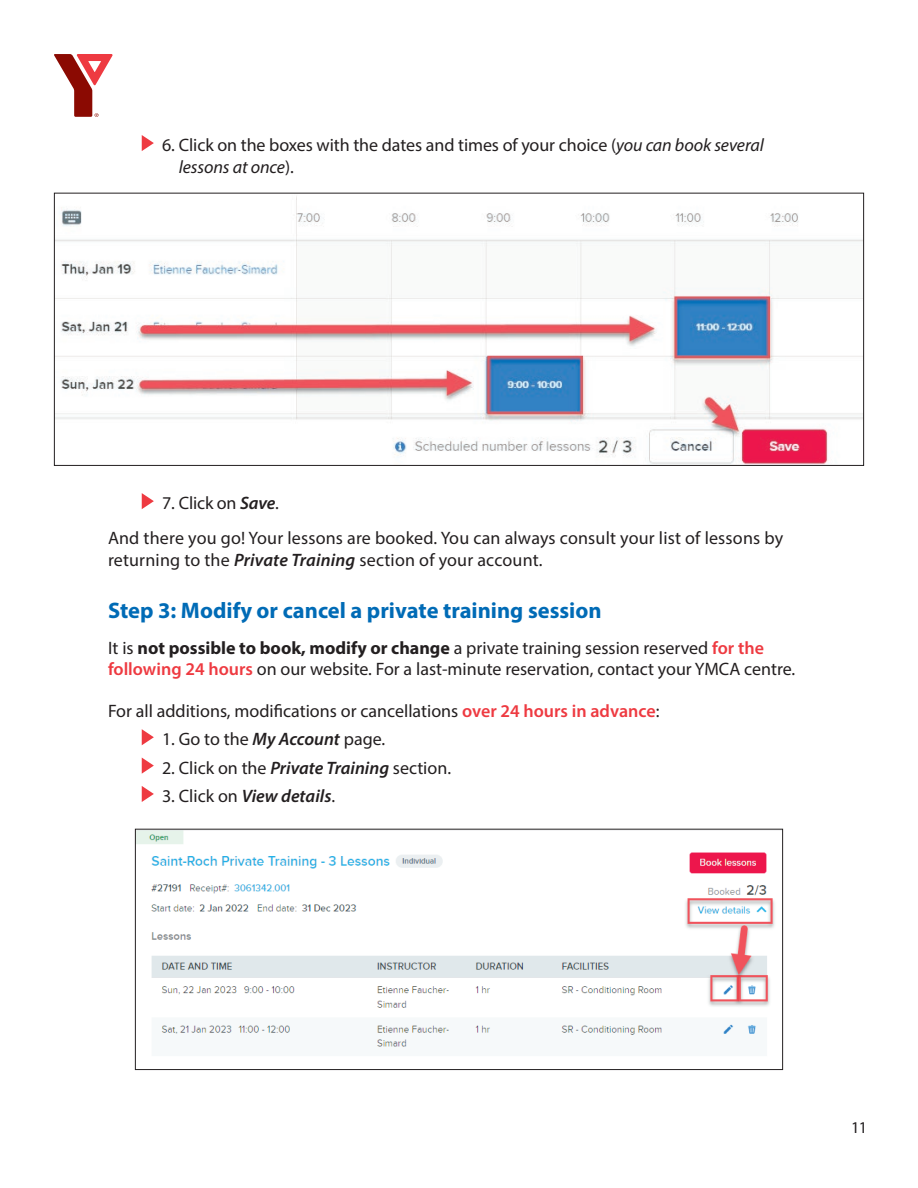
<style>
.page{position:relative;width:918px;height:1188px;background:#fff}
.page>*{position:absolute;margin:0;border:0;box-sizing:border-box;transform-origin:0 0}
.t1{font:700 22.5px "Myriad Pro";color:#006bb6}
.t2{font:18px/21.6px "Myriad Pro";color:#231f20}
.t3{font:italic 600 18px "Myriad Pro";color:#231f20}
.t4{font:16.5px "Myriad Pro";color:#231f20}
.s1{font-style:italic}
.s2{font-weight:600;font-style:italic}
.s3{font-weight:700}
.s4{font-weight:600;color:#ee3a41}
.s5{font-weight:400;font-style:normal}
</style>
<div class="page">
<svg style="left:142px;top:135px;width:12px;height:16px"></svg>
<img style="left:56px;top:196px;width:806px;height:268px">
<svg style="left:142px;top:493px;width:12px;height:16px"></svg>
<svg style="left:142px;top:729px;width:12px;height:16px"></svg>
<svg style="left:142px;top:758px;width:12px;height:16px"></svg>
<svg style="left:142px;top:786px;width:12px;height:16px"></svg>
<img style="left:137px;top:831px;width:638px;height:216px">
<div style="left:135px;top:829px;width:648px;height:241px;border:1px solid #231f20"></div>
<svg style="left:54px;top:54px;width:59px;height:63px"></svg>
<p class="t2" style="left:179px;top:134px;width:587px;text-indent:-17px">6. Click on the boxes with the dates and times of your choice (<span class="s1">you can book several lessons at once</span>).</p>
<p class="t2" style="left:108px;top:485px;width:677px;line-height:35.1px;text-indent:54px">7. Click on <span class="s2">Save</span>.<br>And there you go! Your lessons are booked. You can always consult your list of lessons by</p>
<p class="t2" style="left:108px;top:549px;width:436px">returning to the <span class="s2">Private Training</span> section of your account.</p>
<p class="t1" style="left:108px;top:596px;width:495px">Step 3: Modify or cancel a private training session</p>
<p class="t2" style="left:108px;top:636px;width:689px">It is <span class="s3">not possible to book, modify or change</span> a private training session reserved <span class="s4">for the following 24 hours</span> on our website. For a last-minute reservation, contact your YMCA centre.</p>
<p class="t2" style="left:108px;top:700px;width:553px">For all additions, modifications or cancellations <span class="s4">over 24 hours in advance</span>:</p>
<p class="t2" style="left:162px;top:728px;width:225px">1. Go to the <span class="s2">My Account</span> page.</p>
<p class="t2" style="left:162px;top:757px;width:291px">2. Click on the <span class="s2">Private Training</span> section.</p>
<p class="t3" style="left:162px;top:785px;width:175px"><span class="s5">3. Click on</span> View details<span class="s5">.</span></p>
<p class="t4" style="left:851px;top:1118px;width:18px">11</p>
</div>
